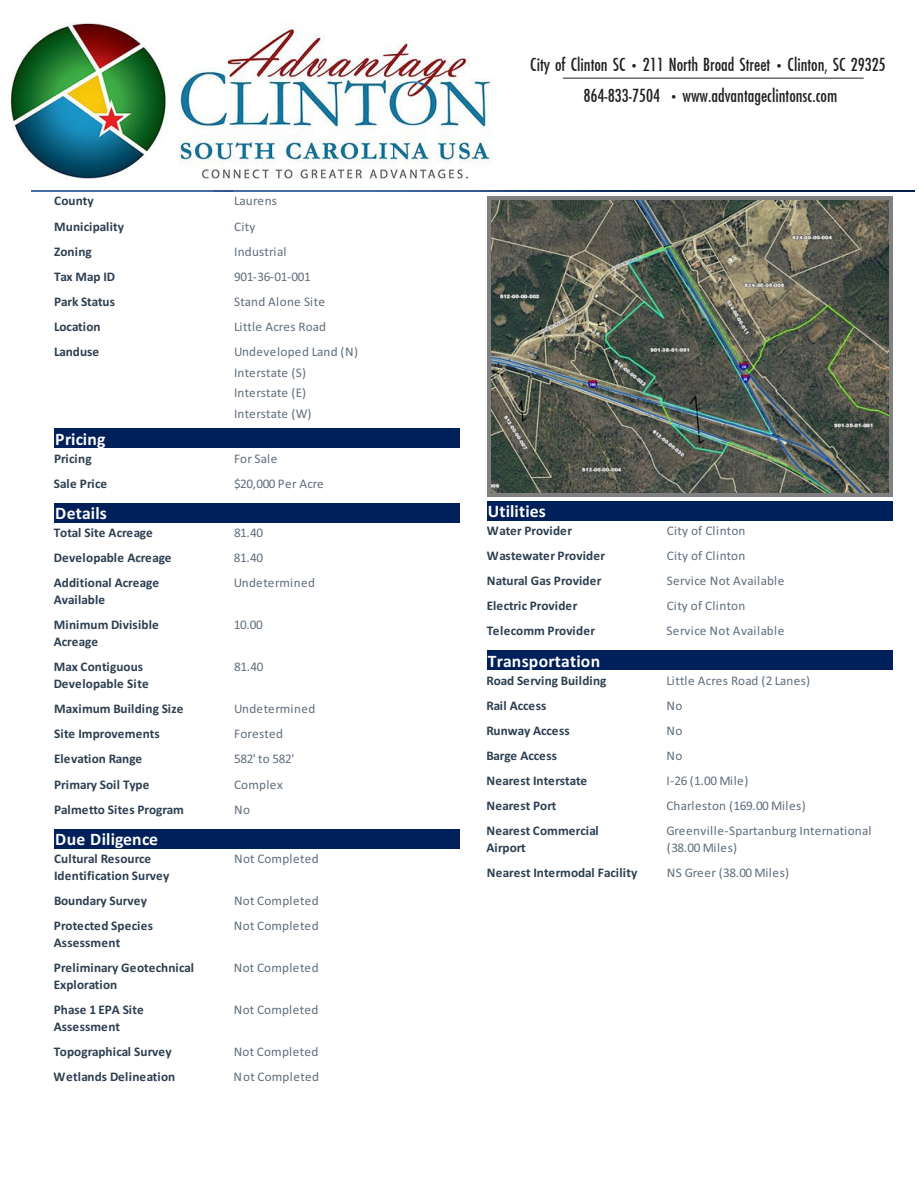
<style>
.page{position:relative;width:918px;height:1188px;background:#fff}
.page>*{position:absolute;margin:0;border:0;box-sizing:border-box;transform-origin:0 0}
.t1{font:700 21.45px "Calibri";letter-spacing:.005em;color:#fff}
.t2{font:18px "Futurist Condensed";color:#231f20}
.t3{font:700 16.05px/17px "Calibri";letter-spacing:.005em;color:#2c3e50}
.t4{font:16.05px/20.5px "Calibri";letter-spacing:.015em;color:#606e7c}
.t5{font:16.05px "Calibri";letter-spacing:-.01em;color:#606e7c}
.t6{font:16.05px "Calibri";letter-spacing:-.025em;color:#606e7c}
</style>
<div class="page">
<img style="left:10px;top:23px;width:482px;height:169px">
<hr style="left:563px;top:78px;width:301px;height:1px;background:#231f20">
<div style="left:32px;top:190px;width:883px;height:998px;background:#fff"></div>
<img style="left:32px;top:190px;width:883px;height:1px">
<div style="left:54px;top:428px;width:406px;height:20px;background:#00205b"></div>
<div style="left:54px;top:503px;width:406px;height:20px;background:#00205b"></div>
<div style="left:54px;top:829px;width:406px;height:20px;background:#00205b"></div>
<div style="left:487px;top:501px;width:406px;height:20px;background:#00205b"></div>
<div style="left:487px;top:651px;width:406px;height:19px;background:#00205b"></div>
<div style="left:487px;top:196px;width:406px;height:301px;background:#808080"></div>
<img style="left:491px;top:200px;width:397px;height:292px">
<p class="t3" style="left:54px;top:191px;width:41px">County</p>
<p class="t4" style="left:234px;top:191px;width:44px">Laurens</p>
<p class="t3" style="left:54px;top:217px;width:71px">Municipality</p>
<p class="t4" style="left:234px;top:217px;width:23px">City</p>
<p class="t3" style="left:54px;top:242px;width:39px">Zoning</p>
<p class="t4" style="left:234px;top:242px;width:54px">Industrial</p>
<p class="t3" style="left:54px;top:267px;width:63px">Tax Map ID</p>
<p class="t6" style="left:234px;top:271px;width:78px">901-36-01-001</p>
<p class="t3" style="left:54px;top:292px;width:62px">Park Status</p>
<p class="t4" style="left:234px;top:292px;width:92px">Stand Alone Site</p>
<p class="t3" style="left:54px;top:317px;width:48px">Location</p>
<p class="t4" style="left:234px;top:317px;width:94px">Little Acres Road</p>
<p class="t3" style="left:54px;top:342px;width:47px">Landuse</p>
<p class="t4" style="left:234px;top:342px;width:126px">Undeveloped Land (N)<br>Interstate (S)<br>Interstate (E)<br>Interstate (W)</p>
<p class="t3" style="left:54px;top:449px;width:39px">Pricing</p>
<p class="t4" style="left:234px;top:449px;width:45px">ForSale</p>
<p class="t3" style="left:54px;top:474px;width:55px">Sale Price</p>
<p class="t5" style="left:234px;top:478px;width:91px">$20,000 Per Acre</p>
<p class="t3" style="left:54px;top:523px;width:100px">Total Site Acreage</p>
<p class="t4" style="left:234px;top:523px;width:31px">81.40</p>
<p class="t3" style="left:54px;top:548px;width:119px">Developable Acreage</p>
<p class="t4" style="left:234px;top:548px;width:31px">81.40</p>
<p class="t3" style="left:54px;top:573px;width:107px">Additional Acreage<br>Available</p>
<p class="t4" style="left:234px;top:573px;width:83px">Undetermined</p>
<p class="t3" style="left:54px;top:615px;width:107px">Minimum Divisible<br>Acreage</p>
<p class="t4" style="left:234px;top:615px;width:31px">10.00</p>
<p class="t3" style="left:54px;top:657px;width:96px">Max Contiguous<br>Developable Site</p>
<p class="t4" style="left:234px;top:657px;width:31px">81.40</p>
<p class="t3" style="left:54px;top:699px;width:131px">Maximum Building Size</p>
<p class="t4" style="left:234px;top:699px;width:83px">Undetermined</p>
<p class="t3" style="left:54px;top:724px;width:107px">Site Improvements</p>
<p class="t4" style="left:234px;top:724px;width:51px">Forested</p>
<p class="t3" style="left:54px;top:749px;width:90px">Elevation Range</p>
<p class="t4" style="left:234px;top:749px;width:62px">582' to 582'</p>
<p class="t3" style="left:54px;top:775px;width:97px">Primary Soil Type</p>
<p class="t4" style="left:234px;top:775px;width:50px">Complex</p>
<p class="t3" style="left:54px;top:800px;width:131px">Palmetto Sites Program</p>
<p class="t4" style="left:234px;top:800px;width:17px">No</p>
<p class="t3" style="left:54px;top:849px;width:117px">Cultural Resource<br>Identification Survey</p>
<p class="t4" style="left:234px;top:849px;width:86px">Not Completed</p>
<p class="t3" style="left:54px;top:891px;width:95px">Boundary Survey</p>
<p class="t4" style="left:234px;top:891px;width:86px">Not Completed</p>
<p class="t3" style="left:54px;top:916px;width:101px">Protected Species<br>Assessment</p>
<p class="t4" style="left:234px;top:916px;width:86px">Not Completed</p>
<p class="t3" style="left:54px;top:958px;width:142px">Preliminary Geotechnical<br>Exploration</p>
<p class="t4" style="left:234px;top:958px;width:86px">Not Completed</p>
<p class="t3" style="left:54px;top:1000px;width:91px">Phase 1 EPA Site<br>Assessment</p>
<p class="t4" style="left:234px;top:1000px;width:86px">Not Completed</p>
<p class="t3" style="left:54px;top:1042px;width:120px">Topographical Survey</p>
<p class="t4" style="left:234px;top:1042px;width:86px">Not Completed</p>
<p class="t3" style="left:54px;top:1067px;width:123px">Wetlands Delineation</p>
<p class="t4" style="left:234px;top:1067px;width:87px">Not Completed</p>
<p class="t1" style="left:55px;top:425px;width:52px">Pricing</p>
<p class="t1" style="left:55px;top:499px;width:53px">Details</p>
<p class="t1" style="left:55px;top:825px;width:104px">Due Diligence</p>
<p class="t2" style="left:530px;top:54px;width:357px">City of Clinton SC • 211 North Broad Street • Clinton, SC 29325</p>
<p class="t2" style="left:584px;top:85px;width:255px">864-833-7504 • www.advantageclintonsc.com</p>
<p class="t1" style="left:488px;top:497px;width:60px">Utilities</p>
<p class="t3" style="left:487px;top:521px;width:87px">Water Provider</p>
<p class="t4" style="left:667px;top:521px;width:80px">City of Clinton</p>
<p class="t3" style="left:487px;top:546px;width:120px">Wastewater Provider</p>
<p class="t4" style="left:667px;top:546px;width:80px">City of Clinton</p>
<p class="t3" style="left:487px;top:571px;width:116px">Natural Gas Provider</p>
<p class="t4" style="left:667px;top:571px;width:119px">Service Not Available</p>
<p class="t3" style="left:487px;top:596px;width:92px">Electric Provider</p>
<p class="t4" style="left:667px;top:596px;width:80px">City of Clinton</p>
<p class="t3" style="left:487px;top:621px;width:110px">Telecomm Provider</p>
<p class="t4" style="left:667px;top:621px;width:119px">Service Not Available</p>
<p class="t1" style="left:488px;top:647px;width:114px">Transportation</p>
<p class="t3" style="left:487px;top:671px;width:121px">Road Serving Building</p>
<p class="t4" style="left:667px;top:671px;width:145px">Little Acres Road (2 Lanes)</p>
<p class="t3" style="left:487px;top:696px;width:61px">Rail Access</p>
<p class="t4" style="left:667px;top:696px;width:17px">No</p>
<p class="t3" style="left:487px;top:721px;width:85px">Runway Access</p>
<p class="t4" style="left:666px;top:721px;width:17px">No</p>
<p class="t3" style="left:486px;top:746px;width:72px">Barge Access</p>
<p class="t4" style="left:666px;top:746px;width:17px">No</p>
<p class="t3" style="left:486px;top:771px;width:102px">Nearest Interstate</p>
<p class="t4" style="left:666px;top:771px;width:83px">I-26 (1.00 Mile)</p>
<p class="t3" style="left:486px;top:796px;width:71px">Nearest Port</p>
<p class="t4" style="left:666px;top:796px;width:141px">Charleston (169.00 Miles)</p>
<p class="t3" style="left:486px;top:821px;width:114px">Nearest Commercial<br>Airport</p>
<p class="t4" style="left:666px;top:823px;width:207px;line-height:17px">Greenville-Spartanburg International (38.00 Miles)</p>
<p class="t3" style="left:487px;top:863px;width:152px">Nearest Intermodal Facility</p>
<p class="t4" style="left:667px;top:863px;width:124px">NS Greer (38.00 Miles)</p>
</div>
